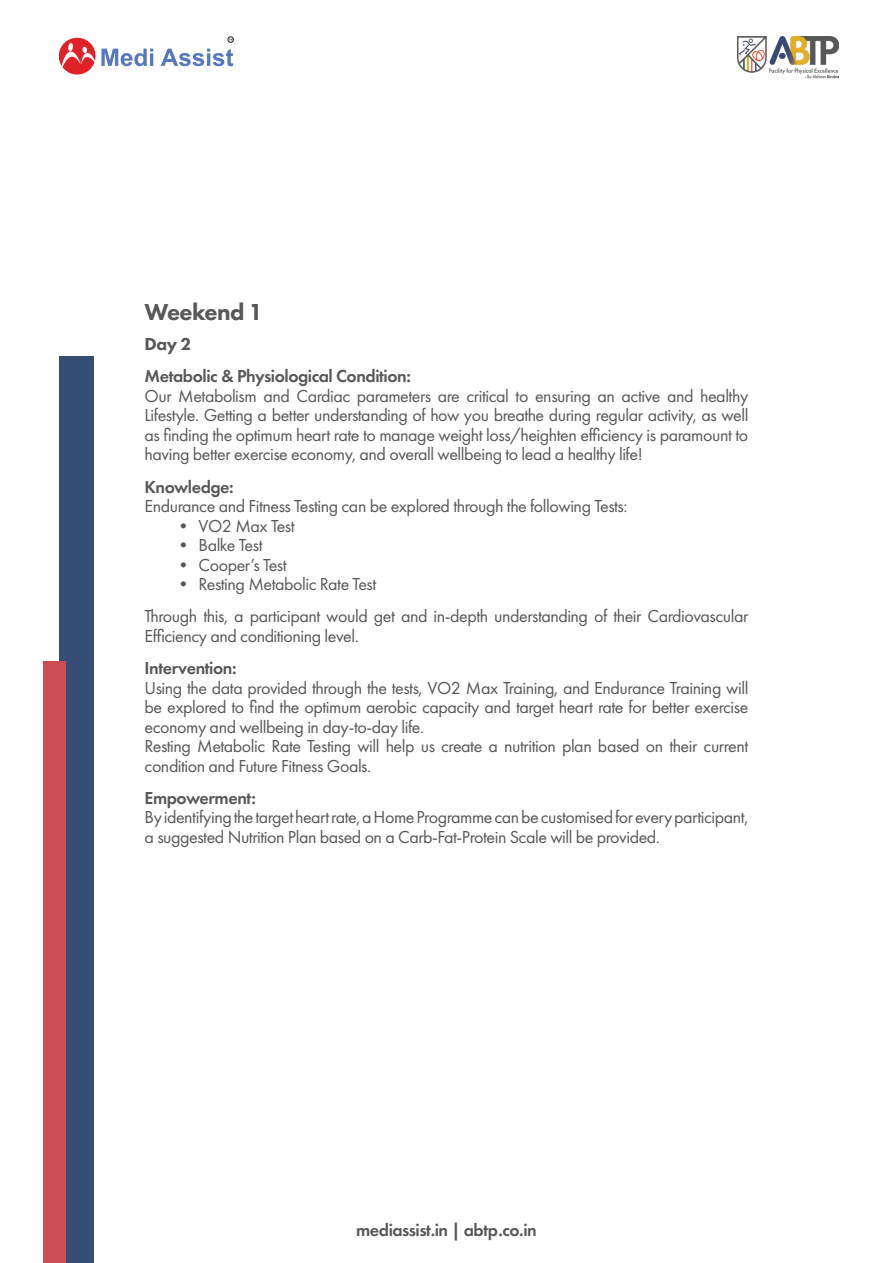
<style>
.page{position:relative;width:893px;height:1263px;background:#fff}
.page>*{position:absolute;margin:0;border:0;box-sizing:border-box;transform-origin:0 0}
.t1{font:800 24px "Futura PT";letter-spacing:-.025em;color:#57585a}
.t2{font:18px/19.5px "Futura PT";letter-spacing:-.025em;color:#57585a}
.t3{font:600 18px "Futura PT";letter-spacing:-.025em;color:#57585a}
.t4{font:800 18px "Futura PT";color:#57585a}
</style>
<div class="page">
<svg style="left:161px;top:49px;width:73px;height:17px"></svg>
<svg style="left:58px;top:37px;width:95px;height:38px"></svg>
<svg style="left:228px;top:37px;width:6px;height:5px"></svg>
<img style="left:737px;top:37px;width:102px;height:42px">
<div style="left:59px;top:356px;width:35px;height:907px;background:#364e75"></div>
<div style="left:43px;top:661px;width:22px;height:602px;background:#cb4c52"></div>
<h1 class="t1" style="left:145px;top:297px;width:120px">Weekend 1</h1>
<p class="t4" style="left:145px;top:333px;width:48px">Day 2</p>
<p class="t3" style="left:145px;top:365px;width:268px">Metabolic &amp; Physiological Condition:</p>
<p class="t2" style="left:145px;top:386px;width:605px;text-align:justify">Our Metabolism and Cardiac parameters are critical to ensuring an active and healthy Lifestyle. Getting a better understanding of how you breathe during regular activity, as well as finding the optimum heart rate to manage weight loss/heighten efficiency is paramount to having better exercise economy, and overall wellbeing to lead a healthy life!</p>
<p class="t3" style="left:145px;top:475px;width:91px">Knowledge:</p>
<p class="t2" style="left:145px;top:496px;width:485px">Endurance and Fitness Testing can be explored through the following Tests:</p>
<p class="t2" style="left:174px;top:516px;width:122px">• VO2 Max Test</p>
<p class="t2" style="left:174px;top:535px;width:90px">• Balke Test</p>
<p class="t2" style="left:174px;top:555px;width:114px">• Cooper’s Test</p>
<p class="t2" style="left:145px;top:568px;width:605px;line-height:32.2px;text-indent:30px">• Resting Metabolic Rate Test<br>Through this, a participant would get and in-depth understanding of their Cardiovascular</p>
<p class="t2" style="left:145px;top:626px;width:216px">Efficiency and conditioning level.</p>
<p class="t3" style="left:145px;top:657px;width:93px">Intervention:</p>
<p class="t2" style="left:145px;top:678px;width:605px">Using the data provided through the tests, VO2 Max Training, and Endurance Training will be explored to find the optimum aerobic capacity and target heart rate for better exercise economy and wellbeing in day-to-day life.<br>Resting Metabolic Rate Testing will help us create a nutrition plan based on their current condition and Future Fitness Goals.</p>
<p class="t3" style="left:145px;top:787px;width:113px">Empowerment:</p>
<p class="t2" style="left:145px;top:808px;width:605px">By identifying the target heart rate, a Home Programme can be customised for every participant, a suggested Nutrition Plan based on a Carb-Fat-Protein Scale will be provided.</p>
<p class="t3" style="left:356px;top:1219px;width:182px">mediassist.in | abtp.co.in</p>
</div>
